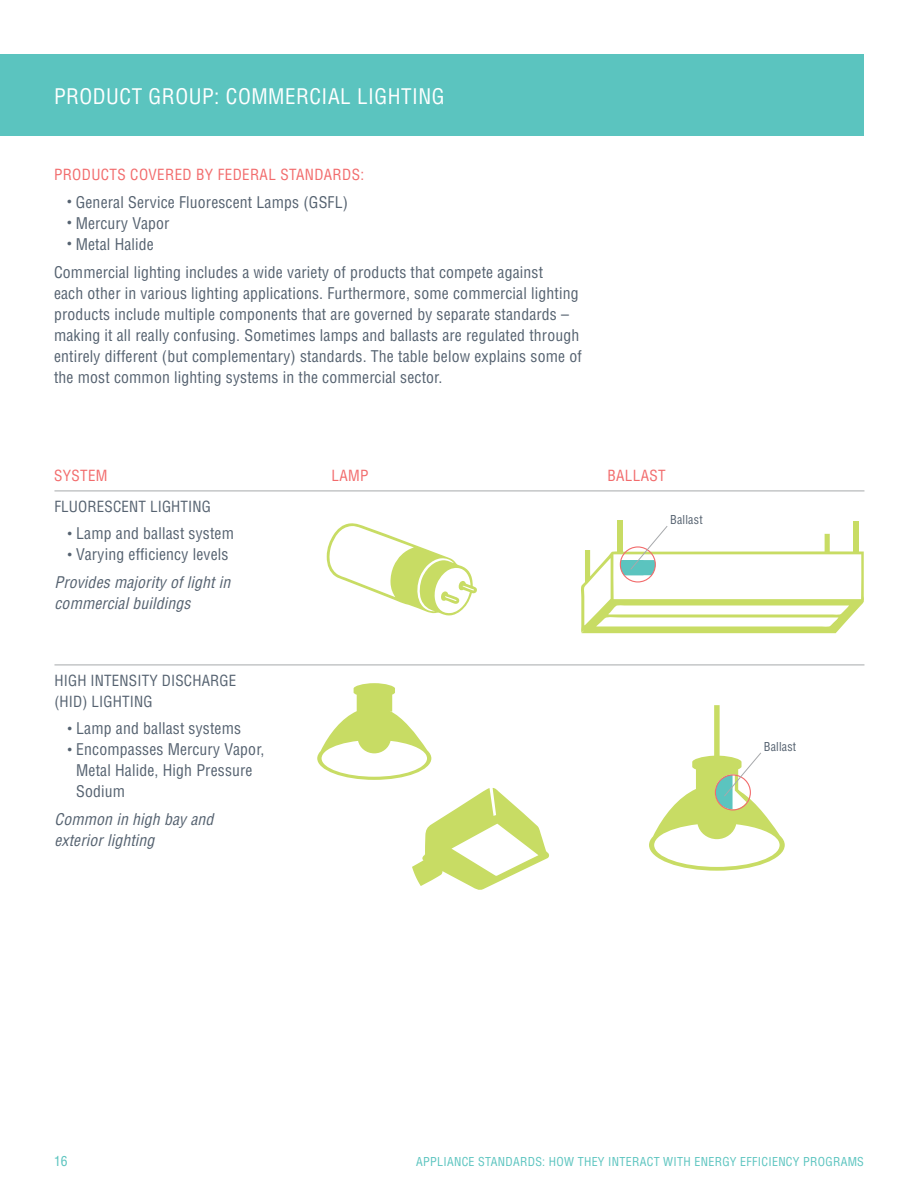
<style>
.page{position:relative;width:918px;height:1188px;background:#fff}
.page>*{position:absolute;margin:0;border:0;box-sizing:border-box;transform-origin:0 0}
.t1{font:condensed 21px "Helvetica";letter-spacing:.025em;color:#fff}
.t2{font:condensed 15.75px/21px "Helvetica";letter-spacing:.01em;color:#556270}
.t3{font:italic condensed 15.75px/27.8px "Helvetica";letter-spacing:.01em;color:#556270;text-align:right}
.t4{font:condensed 15px/21px "Helvetica";letter-spacing:.01em;color:#556270}
.t5{font:condensed 15px "Helvetica";letter-spacing:.025em;color:#f26b6c}
.t6{font:condensed 13.5px "Helvetica";color:#5bc4bf}
.t7{font:condensed 12px "Helvetica";letter-spacing:.025em;color:#5bc4bf}
.t8{font:condensed 12px "Helvetica";letter-spacing:.015em;color:#556270}
.s1{font-size:12px}
.s2{font-style:normal;font-size:12px}
.s3{font-style:normal}
</style>
<div class="page">
<div style="left:0;top:54px;width:864px;height:82px;background:#5bc4bf"></div>
<hr style="left:54px;top:491px;width:810px;height:1px;background:#a7a9ac">
<hr style="left:54px;top:665px;width:810px;height:1px;background:#a7a9ac">
<svg style="left:327px;top:523px;width:150px;height:93px"></svg>
<svg style="left:412px;top:788px;width:137px;height:102px"></svg>
<svg style="left:317px;top:683px;width:114px;height:97px"></svg>
<div style="left:617px;top:521px;width:5px;height:31px;background:#c8dc64"></div>
<div style="left:853px;top:521px;width:5px;height:30px;background:#c8dc64"></div>
<svg style="left:649px;top:705px;width:136px;height:166px"></svg>
<svg style="left:581px;top:525px;width:283px;height:108px"></svg>
<h1 class="t1" style="left:54px;top:83px;width:392px">PRODUCT GROUP: COMMERCIAL LIGHTING</h1>
<p class="t5" style="left:54px;top:165px;width:312px">PRODUCTS COVERED BY FEDERAL STANDARDS:</p>
<p class="t2" style="left:68px;top:192px;width:282px"><span class="s1">•</span> General Service Fluorescent Lamps (GSFL)</p>
<p class="t2" style="left:68px;top:213px;width:104px"><span class="s1">•</span> Mercury Vapor</p>
<p class="t2" style="left:54px;top:230px;width:491px;line-height:27.8px;text-indent:13px"><span class="s1">•</span> Metal Halide<br>Commercial lighting includes a wide variety of products that compete against</p>
<p class="t2" style="left:54px;top:282px;width:529px">each other in various lighting applications. Furthermore, some commercial lighting products include multiple components that are governed by separate standards – making it all really confusing. Sometimes lamps and ballasts are regulated through entirely different (but complementary) standards. The table below explains some of the most common lighting systems in the commercial sector.</p>
<p class="t5" style="left:54px;top:466px;width:55px">SYSTEM</p>
<p class="t5" style="left:332px;top:466px;width:38px">LAMP</p>
<p class="t5" style="left:608px;top:466px;width:60px">BALLAST</p>
<p class="t4" style="left:54px;top:495px;width:158px">FLUORESCENT LIGHTING</p>
<p class="t2" style="left:68px;top:523px;width:168px"><span class="s1">•</span> Lamp and ballast system</p>
<p class="t3" style="left:54px;top:541px;width:177px"><span class="s2">•</span> <span class="s3">Varying efficiency levels<br></span>Provides majority of light in</p>
<p class="t3" style="left:54px;top:589px;width:138px">commercial buildings</p>
<p class="t4" style="left:54px;top:669px;width:183px">HIGH INTENSITY DISCHARGE (HID) LIGHTING</p>
<p class="t2" style="left:68px;top:718px;width:175px"><span class="s1">•</span> Lamp and ballast systems</p>
<p class="t2" style="left:76px;top:739px;width:190px;text-indent:-8px"><span class="s1">•</span> Encompasses Mercury Vapor,<br>Metal Halide, High Pressure<br>Sodium</p>
<p class="t3" style="left:54px;top:809px;width:161px;line-height:21px;text-align:left">Common in high bay and exterior lighting</p>
<p class="t8" style="left:670px;top:512px;width:34px">Ballast</p>
<p class="t8" style="left:764px;top:739px;width:34px">Ballast</p>
<p class="t6" style="left:54px;top:1153px;width:15px">16</p>
<p class="t7" style="left:416px;top:1155px;width:449px">APPLIANCE STANDARDS: HOW THEY INTERACT WITH ENERGY EFFICIENCY PROGRAMS</p>
</div>
